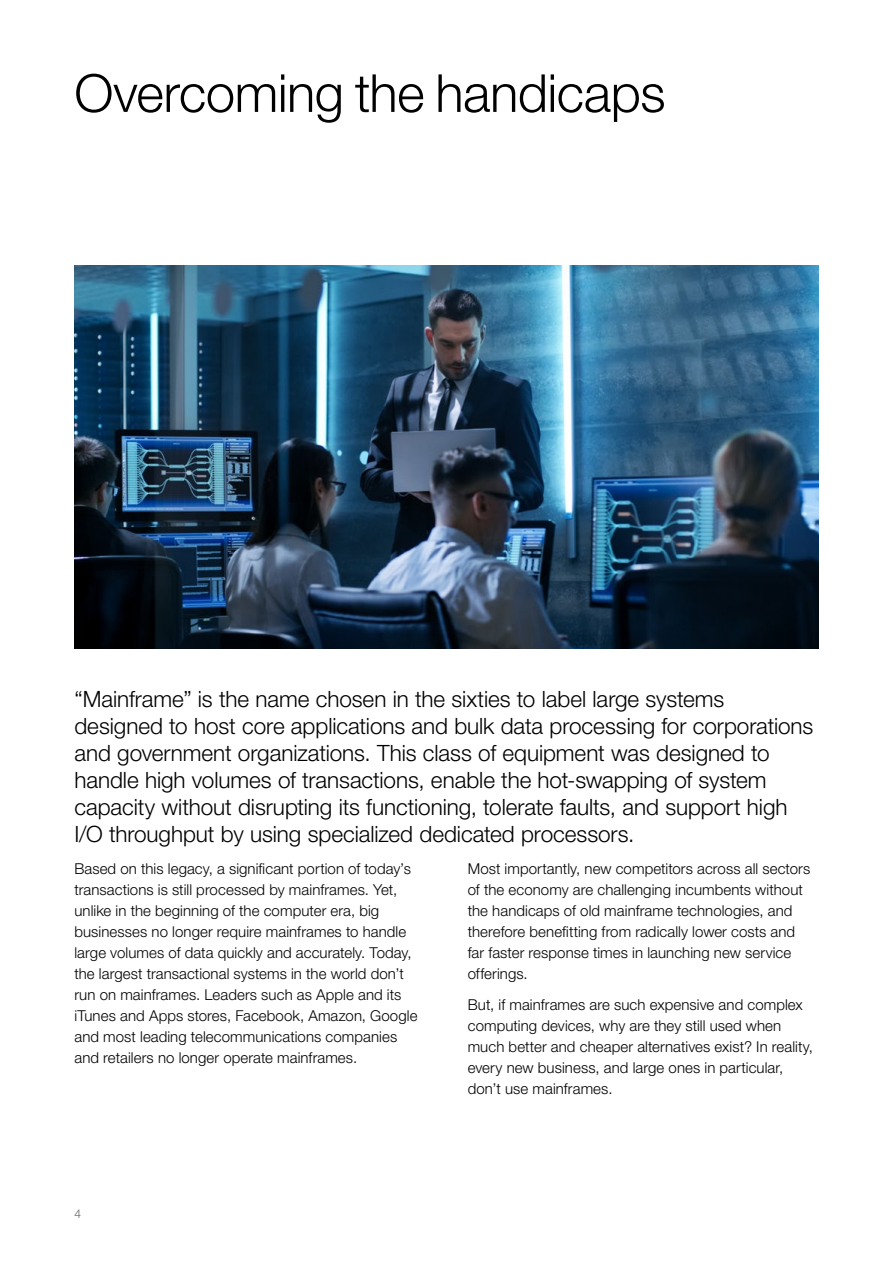
<style>
.page{position:relative;width:893px;height:1263px;background:#fff}
.page>*{position:absolute;margin:0;border:0;box-sizing:border-box;transform-origin:0 0}
.t1{font:300 52.5px "Helvetica Neue LT Pro";letter-spacing:-.01em;color:#000}
.t2{font:300 22.5px/27px "Helvetica Neue LT Pro";letter-spacing:-.005em;color:#000}
.t3{font:300 15px/21px "Helvetica Neue LT Pro";letter-spacing:.005em;color:#000}
.t4{font:300 12px "Helvetica Neue LT Pro";color:#636466}
</style>
<div class="page">
<img style="left:74px;top:266px;width:745px;height:382px">
<h1 class="t1" style="left:74px;top:61px;width:593px">Overcoming the handicaps</h1>
<p class="t2" style="left:74px;top:685px;width:740px">“Mainframe” is the name chosen in the sixties to label large systems designed to host core applications and bulk data processing for corporations and government organizations. This class of equipment was designed to handle high volumes of transactions, enable the hot-swapping of system capacity without disrupting its functioning, tolerate faults, and support high I/O throughput by using specialized dedicated processors.</p>
<p class="t3" style="left:74px;top:857px;width:345px">Based on this legacy, a significant portion of today’s transactions is still processed by mainframes. Yet, unlike in the beginning of the computer era, big businesses no longer require mainframes to handle large volumes of data quickly and accurately. Today, the largest transactional systems in the world don’t run on mainframes. Leaders such as Apple and its iTunes and Apps stores, Facebook, Amazon, Google and most leading telecommunications companies and retailers no longer operate mainframes.</p>
<p class="t3" style="left:468px;top:857px;width:344px">Most importantly, new competitors across all sectors of the economy are challenging incumbents without the handicaps of old mainframe technologies, and therefore benefitting from radically lower costs and far faster response times in launching new service offerings.</p>
<p class="t3" style="left:468px;top:994px;width:347px">But, if mainframes are such expensive and complex computing devices, why are they still used when much better and cheaper alternatives exist? In reality, every new business, and large ones in particular, don’t use mainframes.</p>
<p class="t4" style="left:74px;top:1207px;width:8px">4</p>
</div>
